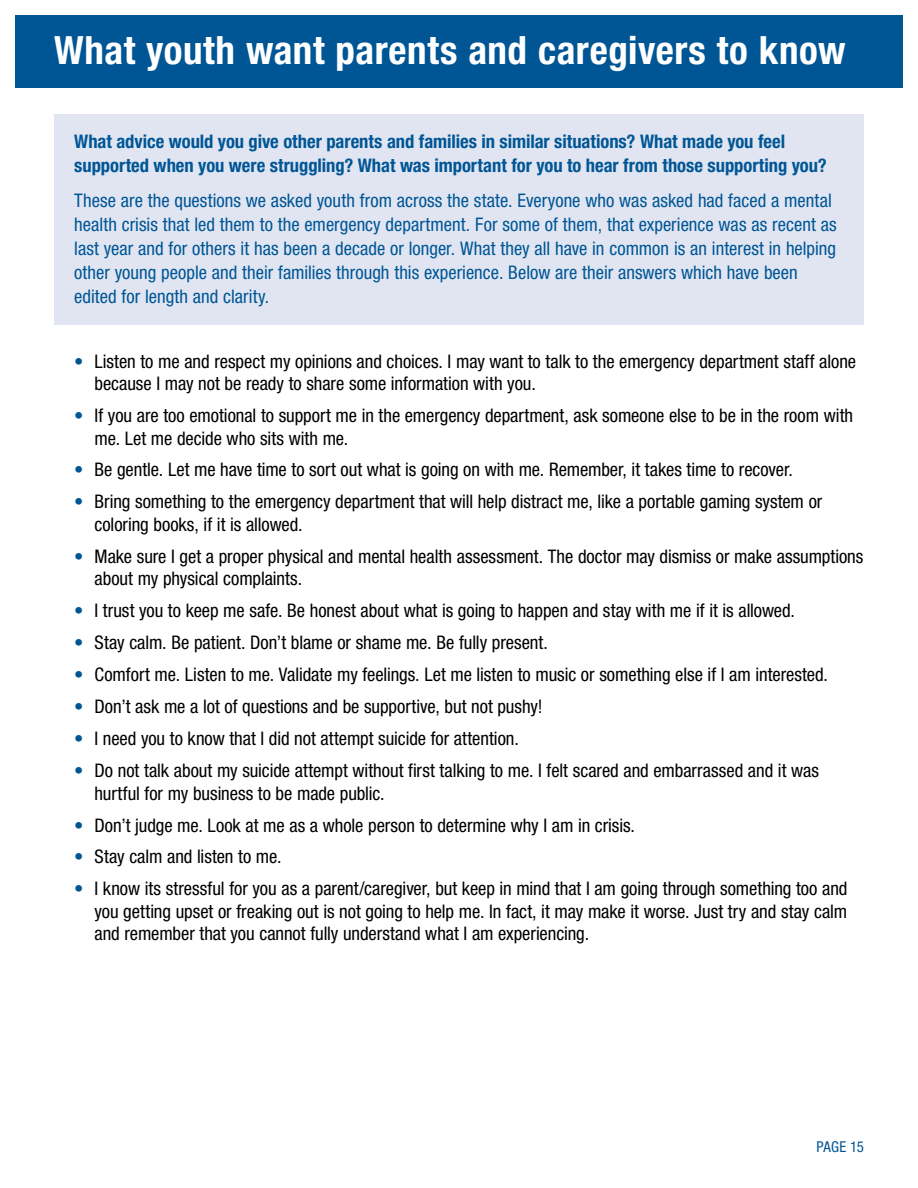
<style>
.page{position:relative;width:918px;height:1188px;background:#fff}
.page>*{position:absolute;margin:0;border:0;box-sizing:border-box;transform-origin:0 0}
.t1{font:700 condensed 39px "Helvetica Neue LT Std";letter-spacing:.015em;color:#fff}
.t2{font:condensed 18.75px/22.5px "Helvetica Neue LT Std";color:#000}
.t3{font:condensed 18.75px/24px "Helvetica Neue LT Std";letter-spacing:.005em;color:#005695}
.t4{font:700 condensed 18.75px/24px "Helvetica Neue LT Std";color:#005695}
.t5{font:condensed 15px "Helvetica Neue LT Std";letter-spacing:.005em;color:#005695}
.s1{color:#005695}
</style>
<div class="page">
<svg style="left:15px;top:15px;width:888px;height:310px;background:#afc6dd"></svg>
<h1 class="t1" style="left:54px;top:26px;width:793px">What youth want parents and caregivers to know</h1>
<p class="t4" style="left:74px;top:129px;width:754px">What advice would you give other parents and families in similar situations? What made you feel supported when you were struggling? What was important for you to hear from those supporting you?</p>
<p class="t3" style="left:74px;top:188px;width:764px">These are the questions we asked youth from across the state. Everyone who was asked had faced a mental health crisis that led them to the emergency department. For some of them, that experience was as recent as last year and for others it has been a decade or longer. What they all have in common is an interest in helping other young people and their families through this experience. Below are their answers which have been edited for length and clarity.</p>
<p class="t2" style="left:95px;top:350px;width:763px;text-indent:-20px"><span class="s1">•</span> Listen to me and respect my opinions and choices. I may want to talk to the emergency department staff alone because I may not be ready to share some information with you.</p>
<p class="t2" style="left:95px;top:404px;width:760px;text-indent:-20px"><span class="s1">•</span> If you are too emotional to support me in the emergency department, ask someone else to be in the room with me. Let me decide who sits with me.</p>
<p class="t2" style="left:74px;top:458px;width:720px"><span class="s1">•</span> Be gentle. Let me have time to sort out what is going on with me. Remember, it takes time to recover.</p>
<p class="t2" style="left:95px;top:490px;width:729px;text-indent:-20px"><span class="s1">•</span> Bring something to the emergency department that will help distract me, like a portable gaming system or coloring books, if it is allowed.</p>
<p class="t2" style="left:95px;top:545px;width:770px;text-indent:-20px"><span class="s1">•</span> Make sure I get a proper physical and mental health assessment. The doctor may dismiss or make assumptions about my physical complaints.</p>
<p class="t2" style="left:74px;top:599px;width:722px"><span class="s1">•</span> I trust you to keep me safe. Be honest about what is going to happen and stay with me if it is allowed.</p>
<p class="t2" style="left:74px;top:631px;width:475px"><span class="s1">•</span> Stay calm. Be patient. Don’t blame or shame me. Be fully present.</p>
<p class="t2" style="left:74px;top:663px;width:755px"><span class="s1">•</span> Comfort me. Listen to me. Validate my feelings. Let me listen to music or something else if I am interested.</p>
<p class="t2" style="left:74px;top:695px;width:470px"><span class="s1">•</span> Don’t ask me a lot of questions and be supportive, but not pushy!</p>
<p class="t2" style="left:74px;top:727px;width:446px"><span class="s1">•</span> I need you to know that I did not attempt suicide for attention.</p>
<p class="t2" style="left:95px;top:759px;width:726px;text-indent:-20px"><span class="s1">•</span> Do not talk about my suicide attempt without first talking to me. I felt scared and embarrassed and it was hurtful for my business to be made public.</p>
<p class="t2" style="left:74px;top:814px;width:562px"><span class="s1">•</span> Don’t judge me. Look at me as a whole person to determine why I am in crisis.</p>
<p class="t2" style="left:74px;top:845px;width:209px"><span class="s1">•</span> Stay calm and listen to me.</p>
<p class="t2" style="left:95px;top:877px;width:755px;text-align:justify;text-indent:-20px"><span class="s1">•</span> I know its stressful for you as a parent/caregiver, but keep in mind that I am going through something too and you getting upset or freaking out is not going to help me. In fact, it may make it worse. Just try and stay calm and remember that you cannot fully understand what I am experiencing.</p>
<p class="t5" style="left:816px;top:1138px;width:49px">PAGE 15</p>
</div>
